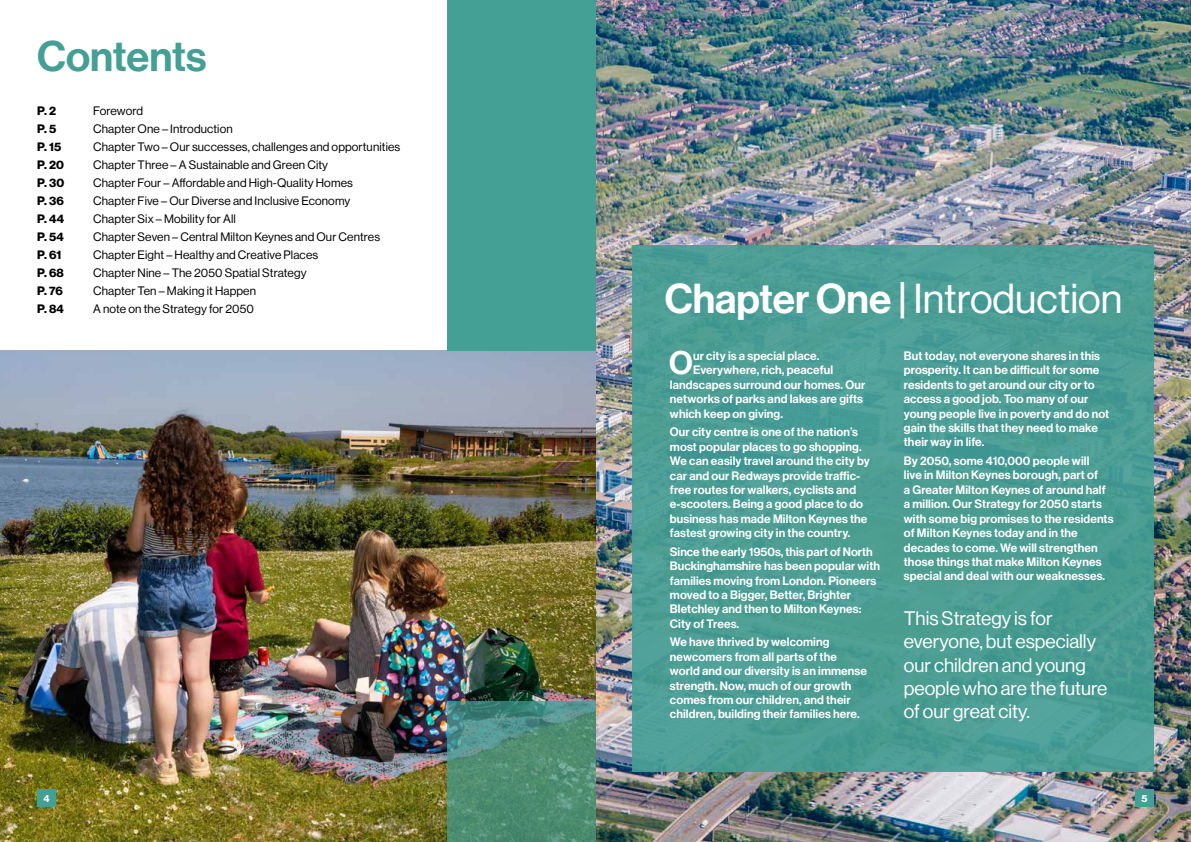
<style>
.page{position:relative;width:1191px;height:842px;background:#fff}
.page>*{position:absolute;margin:0;border:0;box-sizing:border-box;transform-origin:0 0}
.t1{font:42px "N Haas Grotesk DS Pro 65 Md";color:#449f95}
.t2{font:41px "N Haas Grotesk DS Pro 55 Rg";color:#fff}
.t3{font:32.1px "N Haas Grotesk DS Pro 65 Md";color:#fff}
.t4{font:19.2px/23px "N Haas Grotesk DS Pro 55 Rg";color:#fff}
.t5{font:12px/14.4px "N Haas Grotesk DS Pro 65 Md";letter-spacing:.01em;color:#fff}
.t6{font:12px "N Haas Grotesk DS Pro 55 Rg";letter-spacing:.01em;color:#000}
.t7{font:12px "N Haas Grotesk DS Pro 75 Bd";letter-spacing:.01em;color:#000}
.t8{font:10px "N Haas Grotesk DS Pro 75 Bd";color:#fff}
.s1{font-family:"N Haas Grotesk DS Pro 65 Md"}
</style>
<div class="page">
<img style="left:595px;top:0;width:596px;height:842px">
<div style="left:632px;top:246px;width:521px;height:526px;background:#4c9e94"></div>
<img style="left:0;top:351px;width:595px;height:491px">
<div style="left:446px;top:0;width:149px;height:351px;background:#449f95"></div>
<svg style="left:446px;top:702px;width:149px;height:140px;background:#4e8d77"></svg>
<div style="left:37px;top:789px;width:19px;height:18px;background:#449f95"></div>
<div style="left:1135px;top:789px;width:18px;height:18px;background:#449f95"></div>
<h1 class="t1" style="left:37px;top:32px;width:171px">Contents</h1>
<p class="t7" style="left:37px;top:103px;width:20px">P. 2</p>
<p class="t6" style="left:93px;top:104px;width:51px">Foreword</p>
<p class="t7" style="left:37px;top:121px;width:21px">P. 5</p>
<p class="t6" style="left:93px;top:122px;width:141px">Chapter One – Introduction</p>
<p class="t7" style="left:37px;top:139px;width:26px">P. 15</p>
<p class="t6" style="left:93px;top:140px;width:309px">Chapter Two – Our successes, challenges and opportunities</p>
<p class="t7" style="left:37px;top:157px;width:28px">P. 20</p>
<p class="t6" style="left:93px;top:158px;width:236px">Chapter Three – A Sustainable and Green City</p>
<p class="t7" style="left:37px;top:175px;width:28px">P. 30</p>
<p class="t6" style="left:93px;top:176px;width:261px">Chapter Four – Affordable and High-Quality Homes</p>
<p class="t7" style="left:37px;top:193px;width:28px">P. 36</p>
<p class="t6" style="left:93px;top:194px;width:259px">Chapter Five – Our Diverse and Inclusive Economy</p>
<p class="t7" style="left:37px;top:211px;width:28px">P. 44</p>
<p class="t6" style="left:93px;top:212px;width:144px">Chapter Six – Mobility for All</p>
<p class="t7" style="left:37px;top:229px;width:28px">P. 54</p>
<p class="t6" style="left:93px;top:230px;width:288px">Chapter Seven – Central Milton Keynes and Our Centres</p>
<p class="t7" style="left:37px;top:247px;width:26px">P. 61</p>
<p class="t6" style="left:93px;top:248px;width:226px">Chapter Eight – Healthy and Creative Places</p>
<p class="t7" style="left:37px;top:265px;width:28px">P. 68</p>
<p class="t6" style="left:93px;top:266px;width:215px">Chapter Nine – The 2050 Spatial Strategy</p>
<p class="t7" style="left:37px;top:283px;width:27px">P. 76</p>
<p class="t6" style="left:93px;top:284px;width:164px">Chapter Ten – Making it Happen</p>
<p class="t7" style="left:37px;top:301px;width:28px">P. 84</p>
<p class="t6" style="left:93px;top:302px;width:162px">A note on the Strategy for 2050</p>
<h2 class="t2" style="left:664px;top:276px;width:459px"><span class="s1">Chapter One |</span> Introduction</h2>
<h3 class="t3" style="left:669px;top:345px;width:25px">O</h3>
<p class="t5" style="left:693px;top:349px;width:128px">ur city is a special place.</p>
<p class="t5" style="left:693px;top:363px;width:142px">Everywhere, rich, peaceful</p>
<p class="t5" style="left:670px;top:378px;width:197px">landscapes surround our homes. Our</p>
<p class="t5" style="left:670px;top:392px;width:194px">networks of parks and lakes are gifts</p>
<p class="t5" style="left:670px;top:406px;width:115px">which keep on giving.</p>
<p class="t5" style="left:670px;top:425px;width:201px">Our city centre is one of the nation’s most popular places to go shopping.<br>We can easily travel around the city by car and our Redways provide traffic&shy;free routes for walkers, cyclists and e-scooters. Being a good place to do business has made Milton Keynes the fastest growing city in the country.</p>
<p class="t5" style="left:670px;top:545px;width:212px">Since the early 1950s, this part of North Buckinghamshire has been popular with families moving from London. Pioneers moved to a Bigger, Better, Brighter Bletchley and then to Milton Keynes:<br>City of Trees.</p>
<p class="t5" style="left:670px;top:635px;width:199px">We have thrived by welcoming newcomers from all parts of the world and our diversity is an immense strength. Now, much of our growth comes from our children, and their children, building their families here.</p>
<p class="t5" style="left:904px;top:349px;width:207px">But today, not everyone shares in this prosperity. It can be difficult for some residents to get around our city or to access a good job. Too many of our young people live in poverty and do not gain the skills that they need to make their way in life.</p>
<p class="t5" style="left:904px;top:454px;width:211px">By 2050, some 410,000 people will<br>live in Milton Keynes borough, part of<br>a Greater Milton Keynes of around half a million. Our Strategy for 2050 starts with some big promises to the residents of Milton Keynes today and in the decades to come. We will strengthen those things that make Milton Keynes special and deal with our weaknesses.</p>
<h3 class="t4" style="left:904px;top:607px;width:205px">This Strategy is for everyone, but especially our children and young people who are the future of our great city.</h3>
<p class="t8" style="left:43px;top:793px;width:8px">4</p>
<p class="t8" style="left:1141px;top:793px;width:8px">5</p>
</div>
